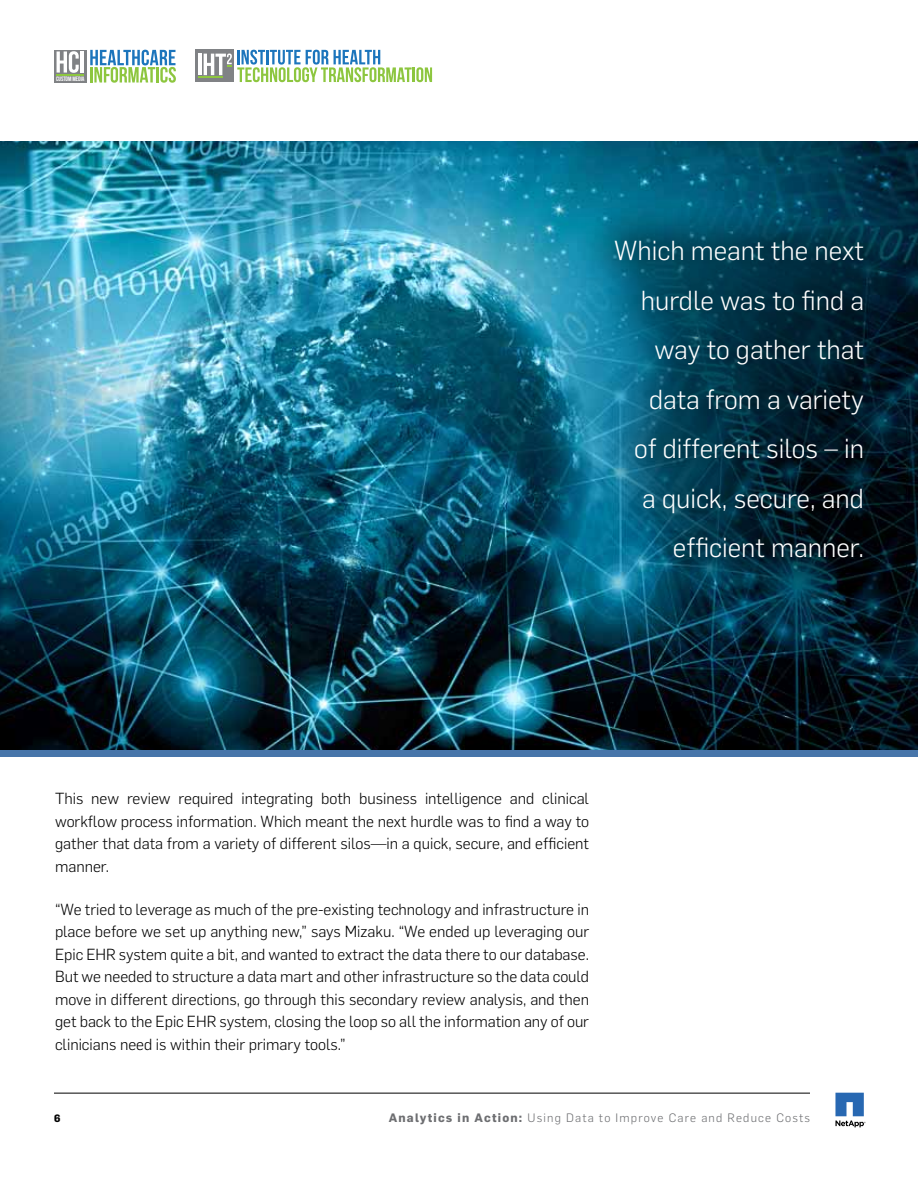
<style>
.page{position:relative;width:918px;height:1188px;background:#fff}
.page>*{position:absolute;margin:0;border:0;box-sizing:border-box;transform-origin:0 0}
.t1{font:300 27px/49.5px "Flama";color:#fff;text-align:right}
.t2{font:300 15.75px/22.5px "Flama";color:#000;text-align:justify}
.t3{font:300 12px "Flama";letter-spacing:.1em;color:#6d6e71}
.t4{font:700 10.5px "Flama";color:#000}
.t5{font:6.45px "Bebas Neue";letter-spacing:-.01em;color:#fff}
.s1{font-weight:700}
</style>
<div class="page">
<hr style="left:54px;top:1093px;width:756px;height:1px;background:#000">
<svg style="left:90px;top:50px;width:86px;height:33px"></svg>
<svg style="left:54px;top:50px;width:32px;height:32px"></svg>
<svg style="left:57px;top:51px;width:27px;height:24px"></svg>
<svg style="left:835px;top:1093px;width:31px;height:34px"></svg>
<div style="left:195px;top:50px;width:39px;height:32px;background:#808285"></div>
<svg style="left:198px;top:50px;width:234px;height:32px"></svg>
<img style="left:0;top:141px;width:918px;height:610px">
<div style="left:0;top:751px;width:918px;height:6px;background:#4775aa"></div>
<div style="left:573px;top:197px;width:333px;height:405px;background:#000;opacity:.75"></div>
<p class="t5" style="left:56px;top:75px;width:30px">CUSTOM MEDIA</p>
<h1 class="t1" style="left:614px;top:225px;width:251px">Which meant the next hurdle was to find a way to gather that data from a variety<br>of different silos – in a quick, secure, and efficient manner.</h1>
<p class="t2" style="left:55px;top:787px;width:536px">This new review required integrating both business intelligence and clinical workflow process information. Which meant the next hurdle was to find a way to gather that data from a variety of different silos—in a quick, secure, and efficient manner.</p>
<p class="t2" style="left:55px;top:897px;width:536px">“We tried to leverage as much of the pre-existing technology and infrastructure in place before we set up anything new,” says Mizaku. “We ended up leveraging our Epic EHR system quite a bit, and wanted to extract the data there to our database.<br>But we needed to structure a data mart and other infrastructure so the data could move in different directions, go through this secondary review analysis, and then get back to the Epic EHR system, closing the loop so all the information any of our clinicians need is within their primary tools.”</p>
<p class="t4" style="left:54px;top:1110px;width:8px">6</p>
<p class="t3" style="left:389px;top:1109px;width:423px"><span class="s1">Analytics in Action:</span> Using Data to Improve Care and Reduce Costs</p>
</div>
